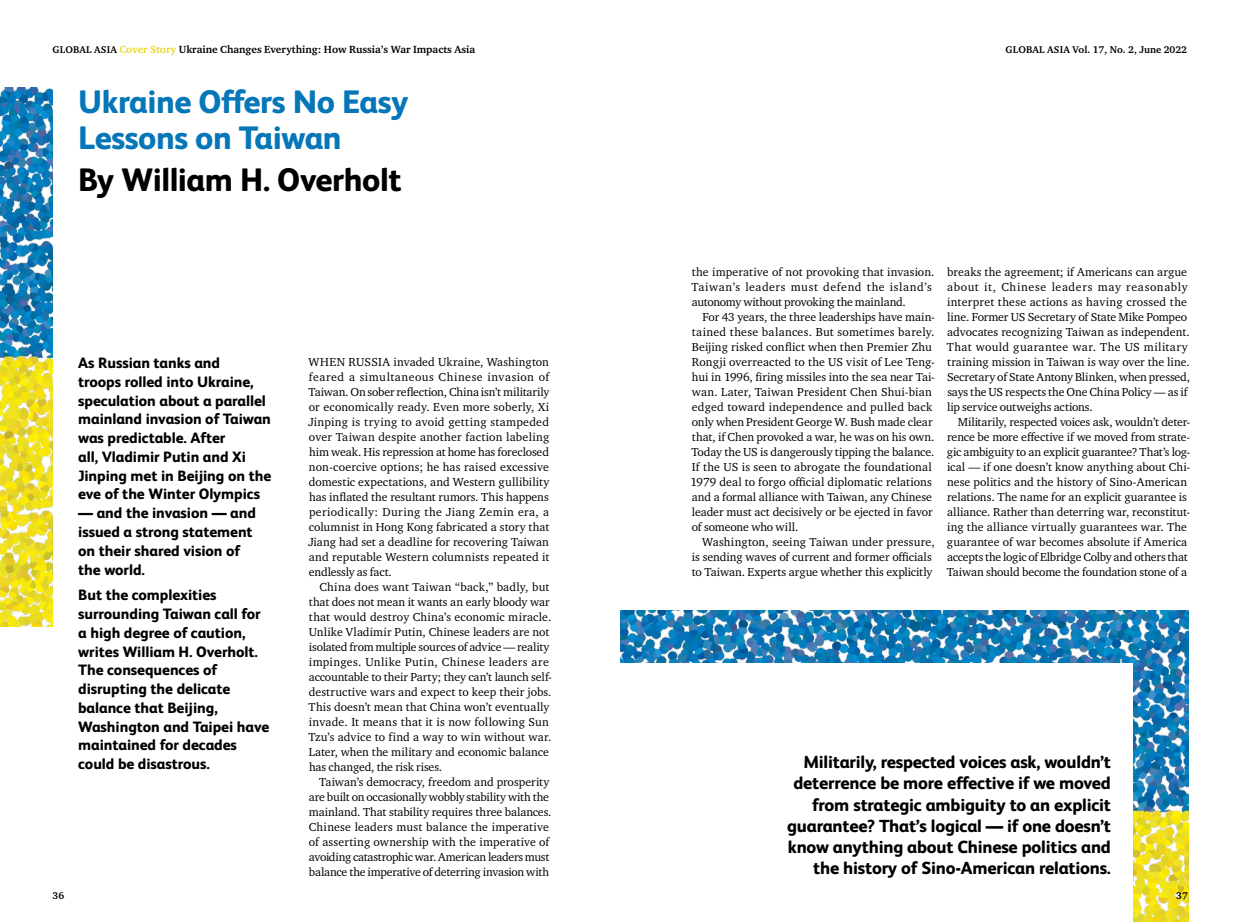
<style>
.page{position:relative;width:1241px;height:922px;background:#fff}
.page>*{position:absolute;margin:0;border:0;box-sizing:border-box;transform-origin:0 0}
.t1{font:800 32.5px/36.2px "FS Albert Pro";letter-spacing:-.015em;color:#0576b8}
.t2{font:800 32.5px "FS Albert Pro";letter-spacing:-.015em;color:#000}
.t3{font:800 17.5px/21.2px "FS Albert Pro";letter-spacing:-.01em;color:#000;text-align:right}
.t4{font:800 15px/18.8px "FS Albert Pro";letter-spacing:-.005em;color:#000}
.t5{font:11.88px/15px "Charter ITC Std";color:#000}
.t6{font:700 10.62px "Charter ITC Std";color:#000}
.t7{font:700 10px "Charter ITC Std";color:#000}
.s1{font-size:10px}
.s2{color:#ead61f}
</style>
<div class="page">
<img style="left:620px;top:610px;width:567px;height:311px">
<div style="left:421px;top:663px;width:712px;height:258px;background:#fff"></div>
<img style="left:0;top:88px;width:52px;height:538px">
<p class="t6" style="left:53px;top:43px;width:424px"><span class="s1">global asia</span> <span class="s2">Cover Story</span> Ukraine Changes Everything: How Russia’s War Impacts Asia</p>
<h1 class="t1" style="left:78px;top:81px;width:332px">Ukraine Offers No Easy<br>Lessons on Taiwan</h1>
<h1 class="t2" style="left:78px;top:155px;width:325px">By William H. Overholt</h1>
<p class="t4" style="left:78px;top:352px;width:194px">As Russian tanks and<br>troops rolled into Ukraine, speculation about a parallel mainland invasion of Taiwan was predictable. After<br>all, Vladimir Putin and Xi<br>Jinping met in Beijing on the eve of the Winter Olympics</p>
<p class="t4" style="left:78px;top:502px;width:179px">— and the invasion — and issued a strong statement on their shared vision of the world.</p>
<p class="t4" style="left:78px;top:584px;width:193px">But the complexities surrounding Taiwan call for a high degree of caution, writes William H. Overholt.<br>The consequences of disrupting the delicate balance that Beijing,<br>Washington and Taipei have maintained for decades could be disastrous.</p>
<p class="t5" style="left:308px;top:354px;width:242px;text-align:justify">When Russia invaded Ukraine, Washington feared a simultaneous Chinese invasion of Taiwan. On sober reflection, China isn’t militarily or economically ready. Even more soberly, Xi Jinping is trying to avoid getting stampeded over Taiwan despite another faction labeling him weak. His repression at home has foreclosed non-coercive options; he has raised excessive domestic expectations, and Western gullibility has inflated the resultant rumors. This happens periodically: During the Jiang Zemin era, a columnist in Hong Kong fabricated a story that Jiang had set a deadline for recovering Taiwan and reputable Western columnists repeated it endlessly as fact.</p>
<p class="t5" style="left:308px;top:579px;width:245px;text-indent:11px">China does want Taiwan “back,” badly, but that does not mean it wants an early bloody war that would destroy China’s economic miracle.<br>Unlike Vladimir Putin, Chinese leaders are not isolated from multiple sources of advice — reality impinges. Unlike Putin, Chinese leaders are accountable to their Party; they can’t launch self&shy;destructive wars and expect to keep their jobs.<br>This doesn’t mean that China won’t eventually invade. It means that it is now following Sun Tzu’s advice to find a way to win without war.<br>Later, when the military and economic balance has changed, the risk rises.</p>
<p class="t5" style="left:309px;top:774px;width:244px;text-indent:10px">Taiwan’s democracy, freedom and prosperity are built on occasionally wobbly stability with the mainland. That stability requires three balances.<br>Chinese leaders must balance the imperative of asserting ownership with the imperative of avoiding catastrophic war. American leaders must balance the imperative of deterring invasion with</p>
<p class="t7" style="left:1005px;top:44px;width:183px">global asia Vol. 17, No. 2, June 2022</p>
<p class="t5" style="left:691px;top:264px;width:244px">the imperative of not provoking that invasion.<br>Taiwan’s leaders must defend the island’s autonomy without provoking the mainland.</p>
<p class="t5" style="left:690px;top:309px;width:246px;text-indent:12px">For 43 years, the three leaderships have main&shy;tained these balances. But sometimes barely.<br>Beijing risked conflict when then Premier Zhu Rongji overreacted to the US visit of Lee Teng&shy;hui in 1996, firing missiles into the sea near Tai&shy;wan. Later, Taiwan President Chen Shui-bian edged toward independence and pulled back only when President George W. Bush made clear that, if Chen provoked a war, he was on his own.<br>Today the US is dangerously tipping the balance.<br>If the US is seen to abrogate the foundational 1979 deal to forgo official diplomatic relations and a formal alliance with Taiwan, any Chinese leader must act decisively or be ejected in favor of someone who will.</p>
<p class="t5" style="left:691px;top:534px;width:244px;text-indent:10px">Washington, seeing Taiwan under pressure, is sending waves of current and former officials to Taiwan. Experts argue whether this explicitly</p>
<p class="t5" style="left:946px;top:264px;width:245px">breaks the agreement; if Americans can argue about it, Chinese leaders may reasonably interpret these actions as having crossed the line. Former US Secretary of State Mike Pompeo advocates recognizing Taiwan as independent.<br>That would guarantee war. The US military training mission in Taiwan is way over the line.<br>Secretary of State Antony Blinken, when pressed, says the US respects the One China Policy — as if lip service outweighs actions.</p>
<p class="t5" style="left:946px;top:414px;width:245px;text-indent:11px">Militarily, respected voices ask, wouldn’t deter&shy;rence be more effective if we moved from strate&shy;gic ambiguity to an explicit guarantee? That’s log&shy;ical — if one doesn’t know anything about Chi&shy;nese politics and the history of Sino-American relations. The name for an explicit guarantee is alliance. Rather than deterring war, reconstitut&shy;ing the alliance virtually guarantees war. The guarantee of war becomes absolute if America accepts the logic of Elbridge Colby and others that Taiwan should become the foundation stone of a</p>
<p class="t3" style="left:787px;top:750px;width:325px">Militarily, respected voices ask, wouldn’t deterrence be more effective if we moved from strategic ambiguity to an explicit guarantee? That’s logical — if one doesn’t know anything about Chinese politics and the history of Sino-American relations.</p>
<p class="t7" style="left:53px;top:888px;width:13px">36</p>
<p class="t7" style="left:1176px;top:888px;width:13px">37</p>
</div>
